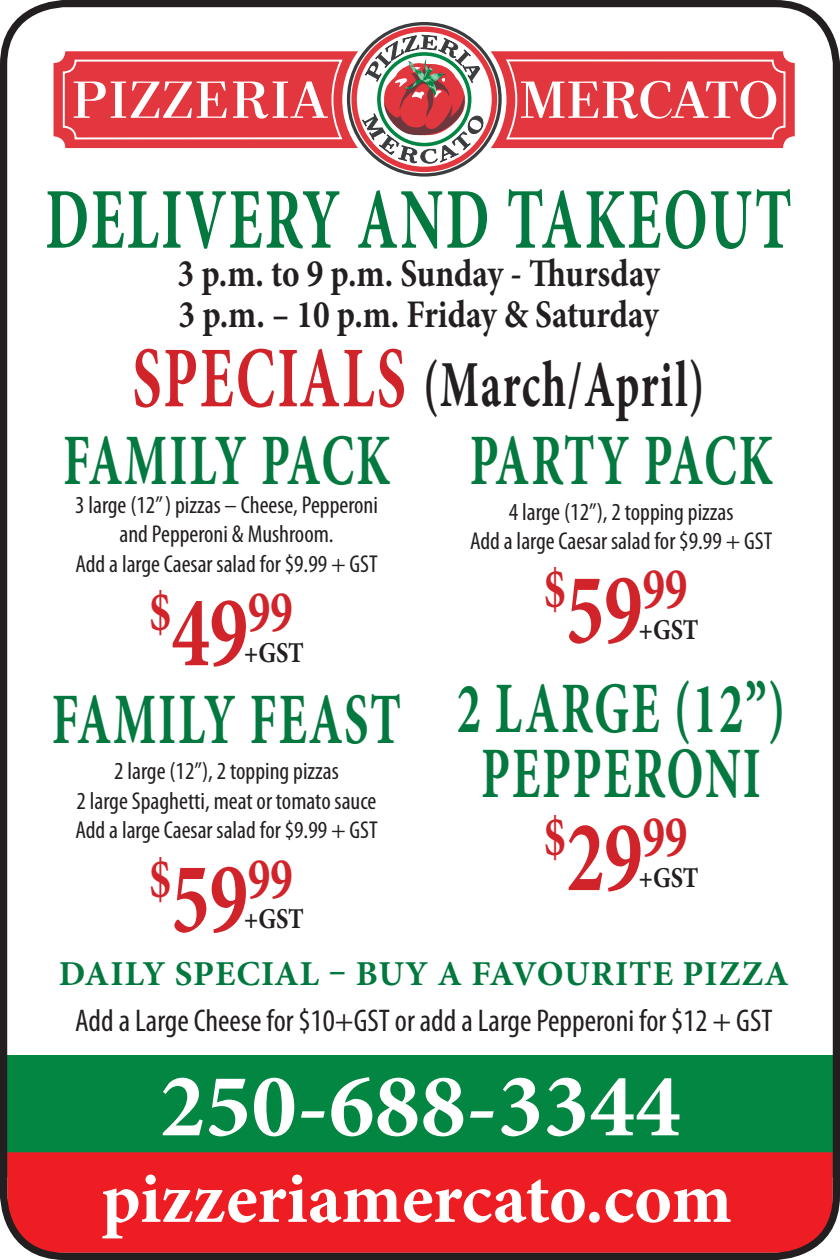
<style>
.page{position:relative;width:840px;height:1260px;background:#fff}
.page>*{position:absolute;margin:0;border:0;box-sizing:border-box;transform-origin:0 0}
.t1{font:700 90.65px "Minion Pro";letter-spacing:.005em;color:#fff}
.t2{font:700 86.8px "Minion Pro";letter-spacing:.04em;color:#04793f;scale:.67 1}
.t3{font:700 72.45px/64.8px "Minion Pro";letter-spacing:.04em;color:#04793f;text-align:center;scale:.67 1}
.t4{font:700 72.45px "Minion Pro";letter-spacing:.01em;color:#04793f;scale:.67 1}
.t5{font:700 72.1px "Minion Pro";letter-spacing:-.005em;color:#fff}
.t6{font:700 65.8px "Minion Pro";letter-spacing:.035em;color:#231f20;scale:.67 1}
.t7{font:700 59.5px "Minion Pro";color:#d1232a;scale:.75 1}
.t8{font:700 39.2px/41.3px "Minion Pro";color:#231f20;scale:.85 1}
.t9{font:700 35px "Minion Pro";letter-spacing:.03em;color:#00783e}
.t10{font:condensed 31.5px "Myriad Pro";color:#231f20}
.t11{font:700 28.7px "Minion Pro";letter-spacing:-.005em;color:#231f20;scale:.85 1}
.t12{font:condensed 24.5px/29.4px "Myriad Pro";color:#231f20;text-align:center}
.s1{font-size:86.8px;color:#d1232a}
.s2{font-size:102.2px}
</style>
<div class="page">
<div style="left:0;top:1055px;width:837px;height:122px;background:#028642"></div>
<div style="left:8px;top:1152px;width:826px;height:103px;background:#ee1d23"></div>
<div style="left:0;top:0;width:839px;height:1260px;border:7px solid #231f20;border-radius:61px"></div>
<svg style="left:347px;top:22px;width:154px;height:155px"></svg>
<div style="left:351px;top:26px;width:146px;height:146px;border:5px solid #e2373e;border-radius:50%"></div>
<svg style="left:364px;top:34px;width:121px;height:131px"></svg>
<svg style="left:53px;top:51px;width:741px;height:97px;background:#da5559"></svg>
<svg style="left:62px;top:58px;width:724px;height:83px"></svg>
<h2 class="t2" style="left:45px;top:159px;width:1115px">DELIVERY AND TAKEOUT</h2>
<h3 class="t8" style="left:177px;top:252px;width:568px">3 p.m. to 9 p.m. Sunday - Thursday<br>3 p.m. – 10 p.m. Friday &amp; Saturday</h3>
<h3 class="t6" style="left:132px;top:339px;width:855px"><span class="s1">SPECIALS</span> (March/April)</h3>
<h3 class="t3" style="left:63px;top:427px;width:489px">FAMILY PACK</h3>
<p class="t12" style="left:75px;top:490px;width:304px">3 large (12” ) pizzas – Cheese, Pepperoni and Pepperoni &amp; Mushroom.<br>Add a large Caesar salad for $9.99 + GST</p>
<h3 class="t7" style="left:149px;top:570px;width:193px">$<span class="s2">49</span>99</h3>
<h3 class="t4" style="left:469px;top:409px;width:453px">PARTY PACK</h3>
<p class="t12" style="left:470px;top:497px;width:304px">4 large (12”), 2 topping pizzas<br>Add a large Caesar salad for $9.99 + GST</p>
<h3 class="t7" style="left:543px;top:548px;width:193px">$<span class="s2">59</span>99</h3>
<p class="t11" style="left:638px;top:610px;width:72px">+GST</p>
<p class="t11" style="left:244px;top:633px;width:72px">+GST</p>
<h3 class="t3" style="left:52px;top:687px;width:522px">FAMILY FEAST</h3>
<p class="t12" style="left:75px;top:756px;width:304px">2 large (12”), 2 topping pizzas<br>2 large Spaghetti, meat or tomato sauce<br>Add a large Caesar salad for $9.99 + GST</p>
<h3 class="t7" style="left:149px;top:837px;width:193px">$<span class="s2">59</span>99</h3>
<h3 class="t3" style="left:456px;top:676px;width:492px">2 LARGE (12”)<br>PEPPERONI</h3>
<h3 class="t7" style="left:543px;top:795px;width:193px">$<span class="s2">29</span>99</h3>
<p class="t11" style="left:638px;top:858px;width:72px">+GST</p>
<p class="t11" style="left:244px;top:899px;width:72px">+GST</p>
<h3 class="t9" style="left:59px;top:949px;width:731px">DAILY SPECIAL – BUY A FAVOURITE PIZZA</h3>
<p class="t10" style="left:75px;top:1002px;width:698px">Add a Large Cheese for $10+GST or add a Large Pepperoni for $12 + GST</p>
<h1 class="t1" style="left:160px;top:1042px;width:522px">250-688-3344</h1>
<h3 class="t5" style="left:101px;top:1148px;width:632px">pizzeriamercato.com</h3>
</div>
